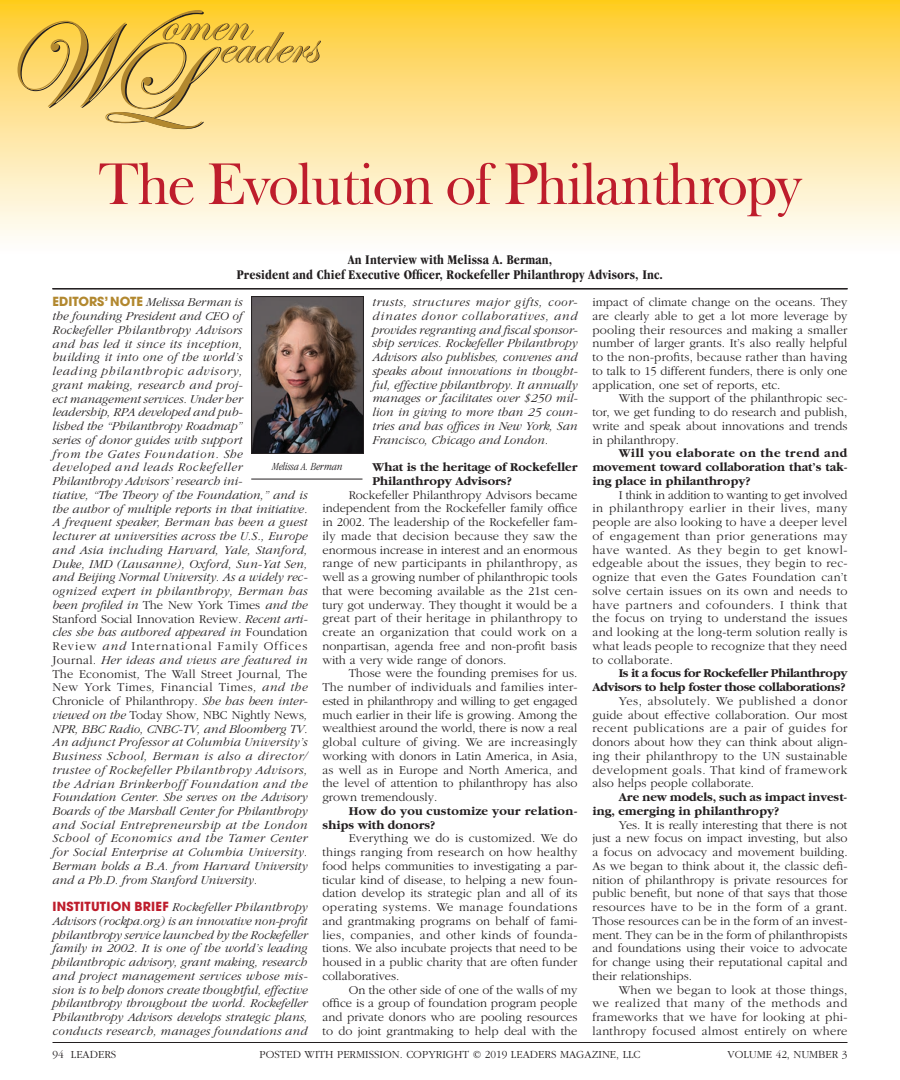
<style>
.page{position:relative;width:900px;height:1080px;background:#fff}
.page>*{position:absolute;margin:0;border:0;box-sizing:border-box;transform-origin:0 0}
.t1{font:60px "Frys Baskerville BT";letter-spacing:-.04em;color:#be1d2c}
.t2{font:700 condensed 13.75px/15px "Garamond";letter-spacing:.01em;color:#231f20;text-align:center}
.t3{font:300 12.5px/13.8px "Garamond";color:#231f20;text-align:justify}
.t4{font:italic 300 12.5px/13.8px "Garamond";letter-spacing:.02em;color:#231f20;text-align:justify}
.t5{font:700 12.5px/13.8px "Garamond";color:#231f20}
.t6{font:700 12.5px/13.8px "Garamond";letter-spacing:-.02em;color:#231f20;text-align:right}
.t7{font:700 12.5px/13.8px "Garamond";letter-spacing:.02em;color:#231f20}
.t8{font:300 11.25px "Garamond";color:#231f20}
.t9{font:italic 300 condensed 11.25px "Garamond";color:#231f20}
.s1{font-family:"Avant Garde";font-weight:700;font-style:normal;color:#b2882f}
.s2{font-style:normal}
.s3{font-family:"Avant Garde";font-weight:700;font-style:normal;color:#be1d2c}
</style>
<div class="page">
<svg style="left:0;top:0;width:900px;height:238px;background:#fee59c"></svg>
<svg style="left:18px;top:10px;width:303px;height:119px;background:#ecc862"></svg>
<img style="left:253px;top:298px;width:109px;height:154px">
<div style="left:251px;top:296px;width:113px;height:158px;border:1px solid #231f20"></div>
<hr style="left:251px;top:479px;width:111px;height:1px;background:#231f20">
<hr style="left:52px;top:288px;width:796px;height:1px;background:#231f20">
<hr style="left:52px;top:1042px;width:796px;height:1px;background:#231f20">
<h1 class="t1" style="left:98px;top:146px;width:706px">The Evolution of Philanthropy</h1>
<p class="t2" style="left:237px;top:252px;width:428px">An Interview with Melissa A. Berman,<br>President and Chief Executive Officer, Rockefeller Philanthropy Advisors, Inc.</p>
<p class="t4" style="left:52px;top:296px;width:259px;text-align:left"><span class="s1">EDITORS’ NOTE</span> Melissa Berman is<br>the founding President and CEO of<br>Rockefeller Philanthropy Advisors<br>and has led it since its inception,<br>building it into one of the world’s<br>leading philanthropic advisory,<br>grant making, research and proj-<br>ect management services. Under her<br>leadership, RPA developed and pub-<br>lished the “Philanthropy Roadmap”<br>series of donor guides with support<br>from the Gates Foundation. She<br>developed and leads Rockefeller Philanthropy Advisors’ research ini-<br>tiative, “The Theory of the Foundation,” and is the author of multiple reports in that initiative.<br>A frequent speaker, Berman has been a guest lecturer at universities across the U.S., Europe and Asia including Harvard, Yale, Stanford, Duke, IMD (Lausanne), Oxford, Sun-Yat Sen, and Beijing Normal University. As a widely rec&shy;ognized expert in philanthropy, Berman has been profiled in <span class="s2">The New York Times</span> and the <span class="s2">Stanford Social Innovation Review</span>. Recent arti&shy;cles she has authored appeared in <span class="s2">Foundation Review</span> and <span class="s2">International Family Offices Journal</span>. Her ideas and views are featured in <span class="s2">The Economist</span>, <span class="s2">The Wall Street Journal</span>, <span class="s2">The New York Times</span>, <span class="s2">Financial Times</span>, and the <span class="s2">Chronicle of Philanthropy</span>. She has been inter&shy;viewed on the <span class="s2">Today Show</span>, <span class="s2">NBC Nightly News</span>, NPR, BBC Radio, CNBC-TV, and Bloomberg TV.<br>An adjunct Professor at Columbia University’s Business School, Berman is also a director/ trustee of Rockefeller Philanthropy Advisors, the Adrian Brinkerhoff Foundation and the Foundation Center. She serves on the Advisory Boards of the Marshall Center for Philanthropy and Social Entrepreneurship at the London School of Economics and the Tamer Center for Social Enterprise at Columbia University.<br>Berman holds a B.A. from Harvard University and a Ph.D. from Stanford University.</p>
<p class="t4" style="left:52px;top:901px;width:257px"><span class="s3">INSTITUTION BRIEF</span> Rockefeller Philanthropy Advisors (rockpa.org) is an innovative non-profit philanthropy service launched by the Rockefeller family in 2002. It is one of the world’s leading philanthropic advisory, grant making, research and project management services whose mis&shy;sion is to help donors create thoughtful, effective philanthropy throughout the world. Rockefeller Philanthropy Advisors develops strategic plans, conducts research, manages foundations and</p>
<p class="t4" style="left:372px;top:296px;width:207px">trusts, structures major gifts, coor&shy;dinates donor collaboratives, and provides regranting and fiscal sponsor&shy;ship services. Rockefeller Philanthropy Advisors also publishes, convenes and speaks about innovations in thought&shy;ful, effective philanthropy. It annually manages or facilitates over $250 mil&shy;lion in giving to more than 25 coun&shy;tries and has offices in New York, San Francisco, Chicago and London.</p>
<p class="t5" style="left:372px;top:461px;width:207px">What is the heritage of Rockefeller<br>Philanthropy Advisors?</p>
<p class="t3" style="left:322px;top:488px;width:257px;text-indent:26px">Rockefeller Philanthropy Advisors became independent from the Rockefeller family office in 2002. The leadership of the Rockefeller fam&shy;ily made that decision because they saw the enormous increase in interest and an enormous range of new participants in philanthropy, as well as a growing number of philanthropic tools that were becoming available as the 21st cen&shy;tury got underway. They thought it would be a great part of their heritage in philanthropy to create an organization that could work on a nonpartisan, agenda free and non-profit basis with a very wide range of donors.</p>
<p class="t3" style="left:322px;top:667px;width:257px;text-indent:26px">Those were the founding premises for us.<br>The number of individuals and families inter&shy;ested in philanthropy and willing to get engaged much earlier in their life is growing. Among the wealthiest around the world, there is now a real global culture of giving. We are increasingly working with donors in Latin America, in Asia, as well as in Europe and North America, and the level of attention to philanthropy has also grown tremendously.</p>
<p class="t7" style="left:322px;top:804px;width:257px;text-indent:26px">How do you customize your relation&shy;ships with donors?</p>
<p class="t3" style="left:322px;top:832px;width:257px;text-indent:26px">Everything we do is customized. We do things ranging from research on how healthy food helps communities to investigating a par&shy;ticular kind of disease, to helping a new foun&shy;dation develop its strategic plan and all of its operating systems. We manage foundations and grantmaking programs on behalf of fami&shy;lies, companies, and other kinds of founda&shy;tions. We also incubate projects that need to be housed in a public charity that are often funder collaboratives.</p>
<p class="t3" style="left:322px;top:983px;width:257px;text-indent:26px">On the other side of one of the walls of my office is a group of foundation program people and private donors who are pooling resources to do joint grantmaking to help deal with the</p>
<p class="t9" style="left:272px;top:460px;width:72px">Melissa A. Berman</p>
<p class="t3" style="left:592px;top:296px;width:257px">impact of climate change on the oceans. They are clearly able to get a lot more leverage by pooling their resources and making a smaller number of larger grants. It’s also really helpful to the non-profits, because rather than having to talk to 15 different funders, there is only one application, one set of reports, etc.</p>
<p class="t3" style="left:592px;top:392px;width:257px;text-indent:26px">With the support of the philanthropic sec&shy;tor, we get funding to do research and publish, write and speak about innovations and trends in philanthropy.</p>
<p class="t5" style="left:592px;top:447px;width:257px;text-align:justify;text-indent:26px">Will you elaborate on the trend and movement toward collaboration that’s tak&shy;ing place in philanthropy?</p>
<p class="t3" style="left:592px;top:488px;width:257px;text-indent:26px">I think in addition to wanting to get involved in philanthropy earlier in their lives, many people are also looking to have a deeper level of engagement than prior generations may have wanted. As they begin to get knowl&shy;edgeable about the issues, they begin to rec&shy;ognize that even the Gates Foundation can’t solve certain issues on its own and needs to have partners and cofounders. I think that the focus on trying to understand the issues and looking at the long-term solution really is what leads people to recognize that they need to collaborate.</p>
<p class="t6" style="left:592px;top:667px;width:257px">Is it a focus for Rockefeller Philanthropy<br>Advisors to help foster those collaborations?</p>
<p class="t3" style="left:592px;top:694px;width:257px;text-indent:26px">Yes, absolutely. We published a donor guide about effective collaboration. Our most recent publications are a pair of guides for donors about how they can think about align&shy;ing their philanthropy to the UN sustainable development goals. That kind of framework also helps people collaborate.</p>
<p class="t5" style="left:592px;top:791px;width:256px;text-indent:26px">Are new models, such as impact invest&shy;ing, emerging in philanthropy?</p>
<p class="t3" style="left:592px;top:818px;width:257px;text-indent:26px">Yes. It is really interesting that there is not just a new focus on impact investing, but also a focus on advocacy and movement building.<br>As we began to think about it, the classic defi&shy;nition of philanthropy is private resources for public benefit, but none of that says that those resources have to be in the form of a grant.<br>Those resources can be in the form of an invest&shy;ment. They can be in the form of philanthropists and foundations using their voice to advocate for change using their reputational capital and their relationships.</p>
<p class="t3" style="left:592px;top:983px;width:257px;text-indent:26px">When we began to look at those things, we realized that many of the methods and frameworks that we have for looking at phi&shy;lanthropy focused almost entirely on where</p>
<p class="t8" style="left:52px;top:1048px;width:65px">94 LEADERS</p>
<p class="t8" style="left:259px;top:1048px;width:383px">POSTED WITH PERMISSION. COPYRIGHT © 2019 LEADERS MAGAZINE, LLC</p>
<p class="t8" style="left:728px;top:1048px;width:121px">VOLUME 42, NUMBER 3</p>
</div>
